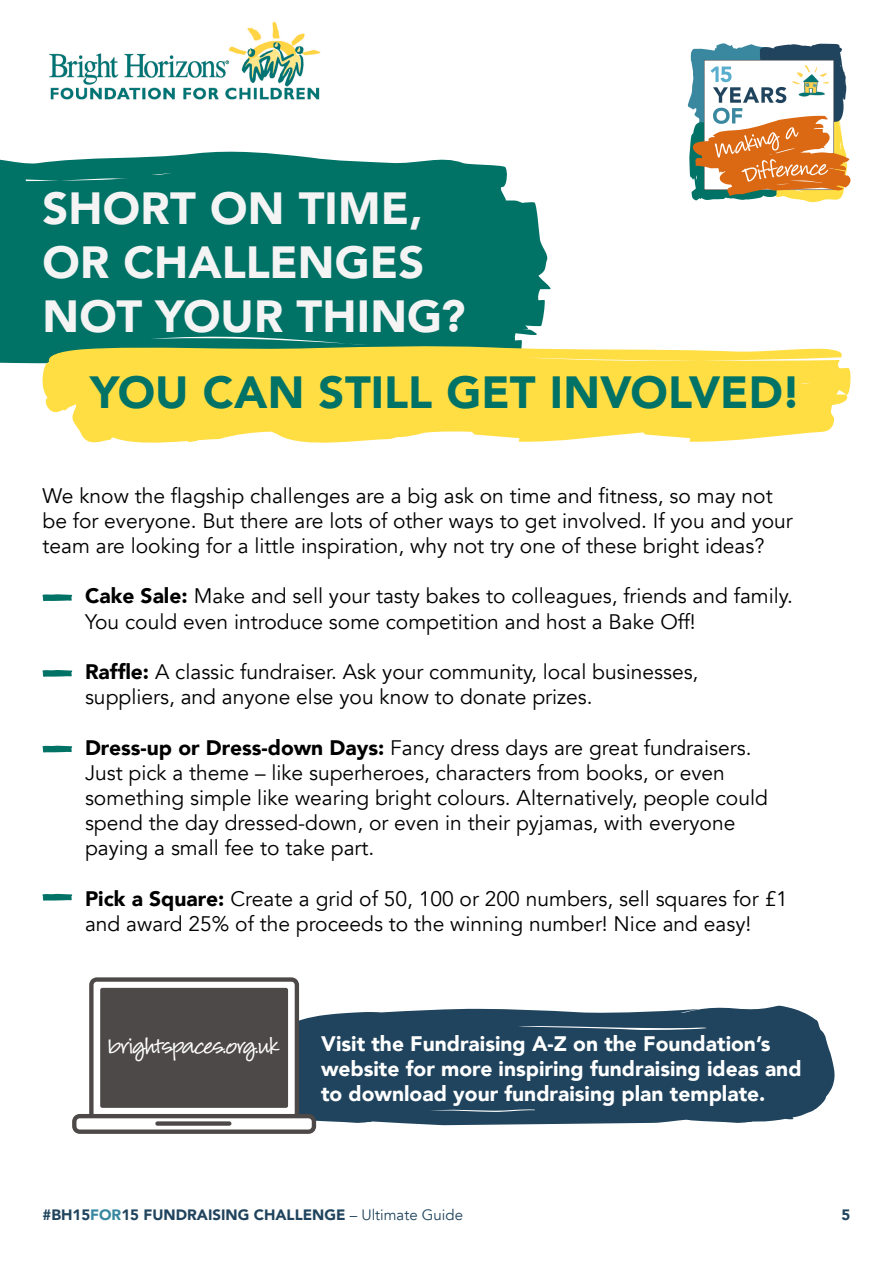
<style>
.page{position:relative;width:893px;height:1263px;background:#fff}
.page>*{position:absolute;margin:0;border:0;box-sizing:border-box;transform-origin:0 0}
.t1{font:900 45px/54px "Avenir";letter-spacing:.005em;color:#f5f4f4}
.t2{font:900 45px "Avenir";color:#007266}
.t3{font:34.65px "Louisiana";letter-spacing:-.025em;color:#fff}
.t4{font:21px/25.2px "Avenir";color:#000}
.t5{font:900 21px/25.2px "Avenir";color:#fff}
.t6{font:900 15px "Avenir";color:#20445d}
.s1{font-weight:900}
.s2{color:#3988a0}
.s3{font-weight:400}
</style>
<div class="page">
<img style="left:49px;top:21px;width:272px;height:79px">
<svg style="left:687px;top:43px;width:164px;height:160px"></svg>
<svg style="left:0;top:337px;width:522px;height:27px;fill:#007266"></svg>
<div style="left:0;top:200px;width:551px;height:137px;background:#007266"></div>
<div style="left:0;top:151px;width:508px;height:133px;background:#007266"></div>
<svg style="left:42px;top:594px;width:30px;height:7px"></svg>
<svg style="left:42px;top:745px;width:30px;height:8px"></svg>
<svg style="left:42px;top:670px;width:30px;height:7px"></svg>
<svg style="left:42px;top:894px;width:30px;height:7px"></svg>
<svg style="left:39px;top:345px;width:812px;height:98px;fill:#ffde44"></svg>
<svg style="left:316px;top:1005px;width:519px;height:120px;fill:#20445d"></svg>
<svg style="left:72px;top:977px;width:244px;height:157px"></svg>
<h1 class="t1" style="left:43px;top:180px;width:424px">SHORT ON TIME,<br>OR CHALLENGES<br>NOT YOUR THING?</h1>
<h1 class="t2" style="left:90px;top:354px;width:712px">YOU CAN STILL GET INVOLVED!</h1>
<p class="t4" style="left:43px;top:483px;width:752px">We know the flagship challenges are a big ask on time and fitness, so may not be for everyone. But there are lots of other ways to get involved. If you and your team are looking for a little inspiration, why not try one of these bright ideas?</p>
<p class="t4" style="left:85px;top:584px;width:709px"><span class="s1">Cake Sale:</span> Make and sell your tasty bakes to colleagues, friends and family.<br>You could even introduce some competition and host a Bake Off!</p>
<p class="t4" style="left:85px;top:659px;width:615px"><span class="s1">Raffle:</span> A classic fundraiser. Ask your community, local businesses, suppliers, and anyone else you know to donate prizes.</p>
<p class="t4" style="left:85px;top:735px;width:684px"><span class="s1">Dress-up or Dress-down Days:</span> Fancy dress days are great fundraisers.<br>Just pick a theme – like superheroes, characters from books, or even something simple like wearing bright colours. Alternatively, people could spend the day dressed-down, or even in their pyjamas, with everyone paying a small fee to take part.</p>
<p class="t4" style="left:85px;top:886px;width:704px"><span class="s1">Pick a Square:</span> Create a grid of 50, 100 or 200 numbers, sell squares for £1 and award 25% of the proceeds to the winning number! Nice and easy!</p>
<h2 class="t3" style="left:109px;top:1020px;width:172px">brightspaces.org.uk</h2>
<p class="t5" style="left:321px;top:1030px;width:482px">Visit the Fundraising A-Z on the Foundation’s website for more inspiring fundraising ideas and to download your fundraising plan template.</p>
<p class="t6" style="left:43px;top:1202px;width:422px">#BH15<span class="s2">FOR</span>15 FUNDRAISING CHALLENGE <span class="s3">– Ultimate Guide</span></p>
<p class="t6" style="left:842px;top:1202px;width:10px">5</p>
</div>
